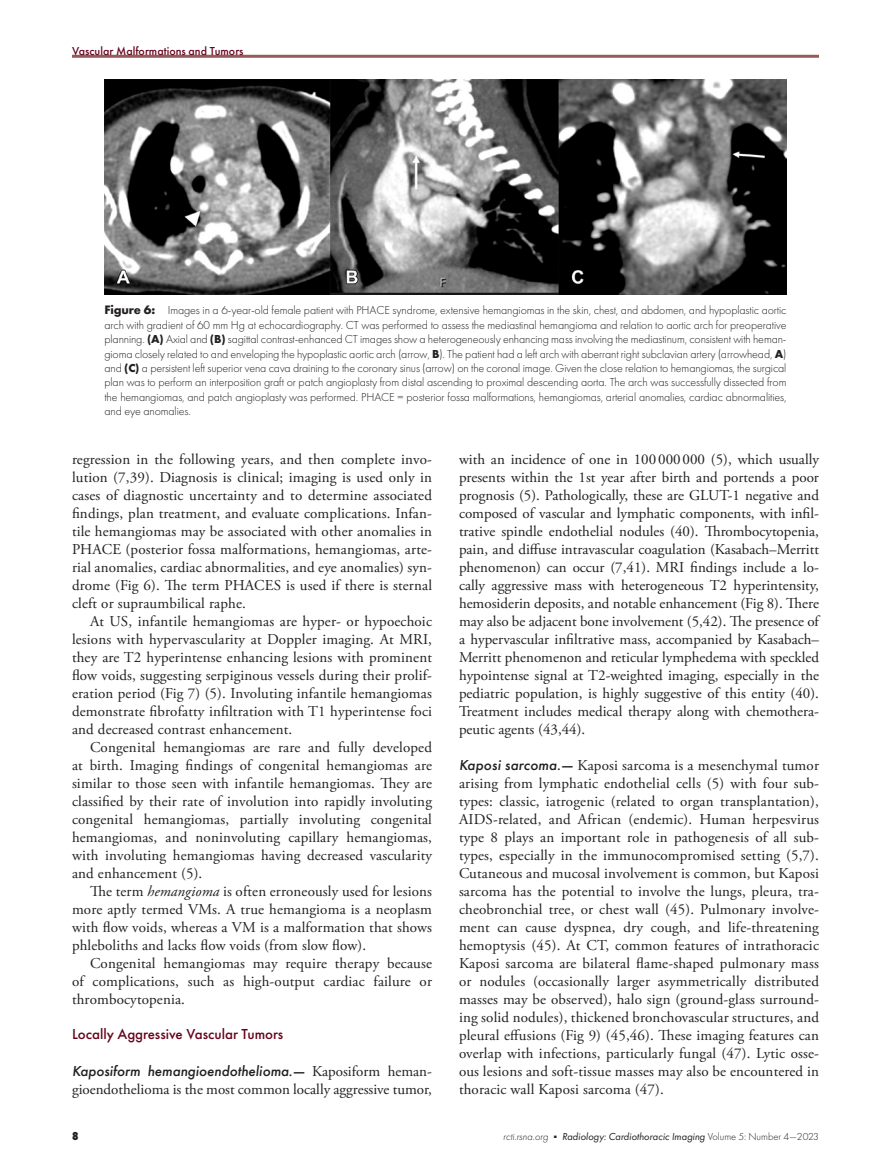
<style>
.page{position:relative;width:891px;height:1175px;background:#fff}
.page>*{position:absolute;margin:0;border:0;box-sizing:border-box;transform-origin:0 0}
.t1{font:15px/18px "Adobe Garamond Pro";letter-spacing:.01em;color:#231f20;text-align:justify}
.t2{font:italic 500 15px "Futura PT";color:#231f20}
.t3{font:500 15px "Futura PT";color:#65051c}
.t4{font:300 12px/14.4px "Futura PT";letter-spacing:-.01em;color:#231f20;text-align:justify}
.t5{font:500 12px "Futura PT";color:#65051c}
.t6{font:800 12px "Futura PT Cond";color:#231f20}
.t7{font:italic 10.5px "Futura PT";color:#231f20}
.s1{font-weight:700;font-size:12.75px}
.s2{font-weight:700}
.s3{font-style:italic}
.s4{font-family:"Adobe Garamond Pro";font-weight:400;font-style:normal}
.s5{font-family:"Futura PT";font-weight:500;font-style:italic}
.s6{font-weight:300}
.s7{font-weight:300;font-style:normal}
</style>
<div class="page">
<hr style="left:72px;top:55px;width:747px;height:3px;background:#965c59">
<img style="left:104px;top:80px;width:683px;height:214px">
<p class="t5" style="left:72px;top:43px;width:173px">Vascular Malformations and Tumors</p>
<p class="t4" style="left:104px;top:303px;width:684px"><span class="s1">Figure 6:</span> Images in a 6-year-old female patient with PHACE syndrome, extensive hemangiomas in the skin, chest, and abdomen, and hypoplastic aortic arch with gradient of 60 mm Hg at echocardiography. CT was performed to assess the mediastinal hemangioma and relation to aortic arch for preoperative planning. <span class="s2">(A)</span> Axial and <span class="s2">(B)</span> sagittal contrast-enhanced CT images show a heterogeneously enhancing mass involving the mediastinum, consistent with heman&shy;gioma closely related to and enveloping the hypoplastic aortic arch (arrow, <span class="s2">B</span>). The patient had a left arch with aberrant right subclavian artery (arrowhead, <span class="s2">A</span>) and <span class="s2">(C)</span> a persistent left superior vena cava draining to the coronary sinus (arrow) on the coronal image. Given the close relation to hemangiomas, the surgical plan was to perform an interposition graft or patch angioplasty from distal ascending to proximal descending aorta. The arch was successfully dissected from the hemangiomas, and patch angioplasty was performed. PHACE = posterior fossa malformations, hemangiomas, arterial anomalies, cardiac abnormalities, and eye anomalies.</p>
<p class="t1" style="left:72px;top:451px;width:362px">regression in the following years, and then complete invo&shy;lution (7,39). Diagnosis is clinical; imaging is used only in cases of diagnostic uncertainty and to determine associated findings, plan treatment, and evaluate complications. Infan&shy;tile hemangiomas may be associated with other anomalies in PHACE (posterior fossa malformations, hemangiomas, arte&shy;rial anomalies, cardiac abnormalities, and eye anomalies) syn&shy;drome (Fig 6). The term PHACES is used if there is sternal cleft or supraumbilical raphe.</p>
<p class="t1" style="left:72px;top:613px;width:362px;text-indent:18px">At US, infantile hemangiomas are hyper- or hypoechoic lesions with hypervascularity at Doppler imaging. At MRI, they are T2 hyperintense enhancing lesions with prominent flow voids, suggesting serpiginous vessels during their prolif&shy;eration period (Fig 7) (5). Involuting infantile hemangiomas demonstrate fibrofatty infiltration with T1 hyperintense foci and decreased contrast enhancement.</p>
<p class="t1" style="left:72px;top:739px;width:362px;text-indent:18px">Congenital hemangiomas are rare and fully developed at birth. Imaging findings of congenital hemangiomas are similar to those seen with infantile hemangiomas. They are classified by their rate of involution into rapidly involuting congenital hemangiomas, partially involuting congenital hemangiomas, and noninvoluting capillary hemangiomas, with involuting hemangiomas having decreased vascularity and enhancement (5).</p>
<p class="t1" style="left:72px;top:883px;width:362px;text-indent:18px">The term <span class="s3">hemangioma</span> is often erroneously used for lesions more aptly termed VMs. A true hemangioma is a neoplasm with flow voids, whereas a VM is a malformation that shows phleboliths and lacks flow voids (from slow flow).</p>
<p class="t1" style="left:72px;top:955px;width:362px;text-indent:18px">Congenital hemangiomas may require therapy because of complications, such as high-output cardiac failure or thrombocytopenia.</p>
<p class="t3" style="left:72px;top:1024px;width:213px">Locally Aggressive Vascular Tumors</p>
<p class="t2" style="left:72px;top:1062px;width:361px">Kaposiform hemangioendothelioma.— <span class="s4">Kaposiform heman-</span></p>
<p class="t1" style="left:72px;top:1081px;width:362px">gioendothelioma is the most common locally aggressive tumor,</p>
<p class="t1" style="left:459px;top:451px;width:362px">with an incidence of one in 100 000 000 (5), which usually presents within the 1st year after birth and portends a poor prognosis (5). Pathologically, these are GLUT-1 negative and composed of vascular and lymphatic components, with infil&shy;trative spindle endothelial nodules (40). Thrombocytopenia, pain, and diffuse intravascular coagulation (Kasabach–Merritt phenomenon) can occur (7,41). MRI findings include a lo&shy;cally aggressive mass with heterogeneous T2 hyperintensity, hemosiderin deposits, and notable enhancement (Fig 8). There may also be adjacent bone involvement (5,42). The presence of a hypervascular infiltrative mass, accompanied by Kasabach– Merritt phenomenon and reticular lymphedema with speckled hypointense signal at T2-weighted imaging, especially in the pediatric population, is highly suggestive of this entity (40).<br>Treatment includes medical therapy along with chemothera&shy;peutic agents (43,44).</p>
<p class="t1" style="left:459px;top:757px;width:362px"><span class="s5">Kaposi sarcoma.—</span> Kaposi sarcoma is a mesenchymal tumor arising from lymphatic endothelial cells (5) with four sub&shy;types: classic, iatrogenic (related to organ transplantation), AIDS-related, and African (endemic). Human herpesvirus type 8 plays an important role in pathogenesis of all sub&shy;types, especially in the immunocompromised setting (5,7).<br>Cutaneous and mucosal involvement is common, but Kaposi sarcoma has the potential to involve the lungs, pleura, tra&shy;cheobronchial tree, or chest wall (45). Pulmonary involve&shy;ment can cause dyspnea, dry cough, and life-threatening hemoptysis (45). At CT, common features of intrathoracic Kaposi sarcoma are bilateral flame-shaped pulmonary mass or nodules (occasionally larger asymmetrically distributed masses may be observed), halo sign (ground-glass surround&shy;ing solid nodules), thickened bronchovascular structures, and pleural effusions (Fig 9) (45,46). These imaging features can overlap with infections, particularly fungal (47). Lytic osse&shy;ous lesions and soft-tissue masses may also be encountered in thoracic wall Kaposi sarcoma (47).</p>
<p class="t6" style="left:72px;top:1128px;width:8px">8</p>
<p class="t7" style="left:503px;top:1130px;width:317px"><span class="s6">rcti.rsna.org</span> <sup>■</sup> Radiology: Cardiothoracic Imaging <span class="s7">Volume 5: Number 4—2023</span></p>
</div>
